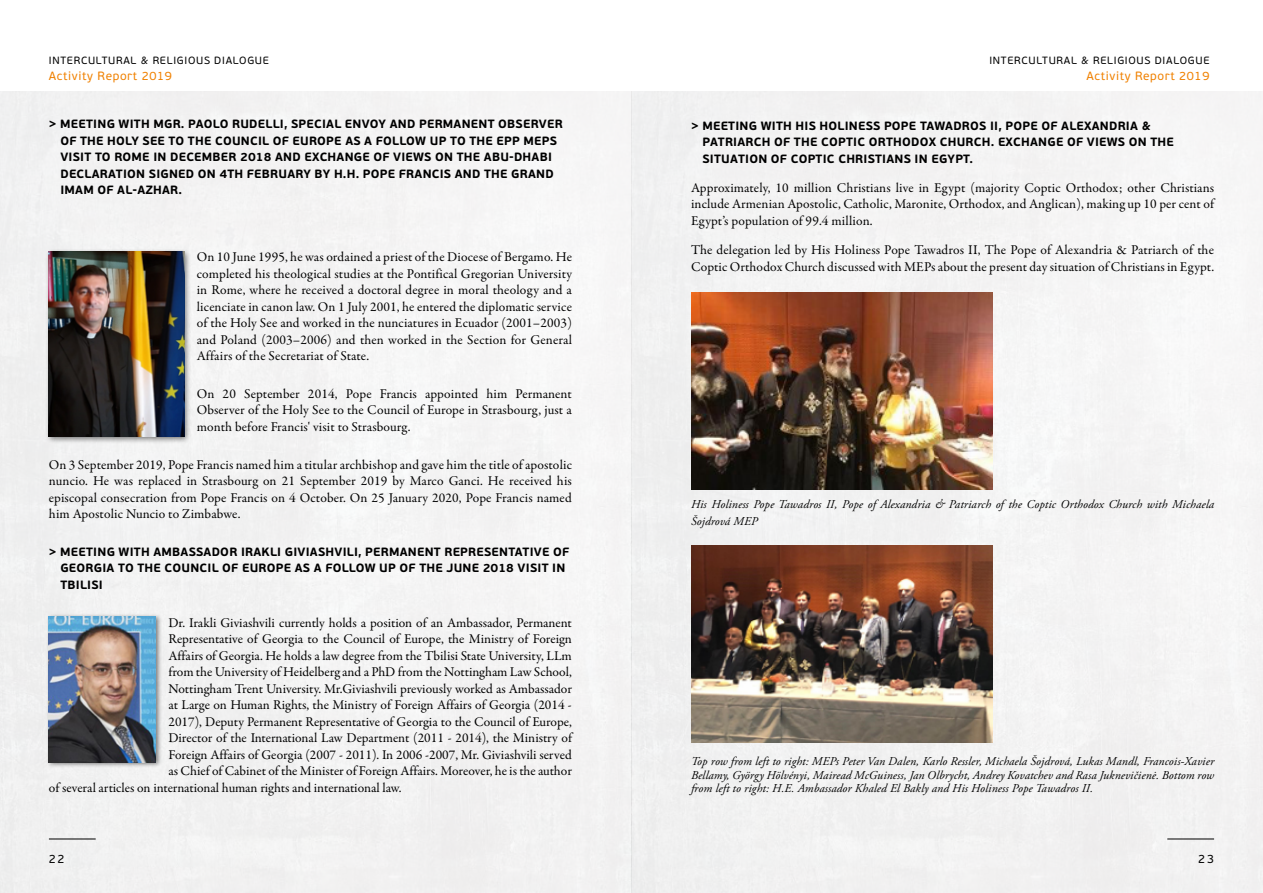
<style>
.page{position:relative;width:1263px;height:893px;background:#fff}
.page>*{position:absolute;margin:0;border:0;box-sizing:border-box;transform-origin:0 0}
.t1{font:13.5px/16.5px "Garamond Premr Pro";color:#000;text-align:justify}
.t2{font:700 12px/16.5px "PF Beau Sans Pro";letter-spacing:.02em;color:#000}
.t3{font:italic 12px/13.5px "Adobe Garamond Pro";letter-spacing:.01em;color:#000}
.t4{font:12px "PF Beau Sans Pro";letter-spacing:.05em;color:#f08100}
.t5{font:12px "PF Beau Sans Pro";color:#000}
.t6{font:10.5px "PF Beau Sans Pro";letter-spacing:.07em;color:#000}
</style>
<div class="page">
<div style="left:0;top:91px;width:1263px;height:802px;background:#f3f3f3"></div>
<hr style="left:49px;top:839px;width:47px;height:1px;background:#000">
<hr style="left:1167px;top:839px;width:47px;height:1px;background:#000">
<div style="left:45px;top:248px;width:147px;height:196px;background:#000;opacity:.5"></div>
<img style="left:49px;top:252px;width:135px;height:184px">
<div style="left:46px;top:613px;width:116px;height:155px;background:#000;opacity:.5"></div>
<img style="left:49px;top:617px;width:107px;height:145px">
<img style="left:691px;top:292px;width:302px;height:197px">
<img style="left:691px;top:545px;width:302px;height:197px">
<p class="t6" style="left:49px;top:55px;width:221px">INTERCULTURAL &amp; RELIGIOUS DIALOGUE</p>
<p class="t4" style="left:49px;top:69px;width:124px">Activity Report 2019</p>
<p class="t2" style="left:60px;top:116px;width:504px;text-indent:-12px">&gt; MEETING WITH MGR. PAOLO RUDELLI, SPECIAL ENVOY AND PERMANENT OBSERVER OF THE HOLY SEE TO THE COUNCIL OF EUROPE AS A FOLLOW UP TO THE EPP MEPS VISIT TO ROME IN DECEMBER 2018 AND EXCHANGE OF VIEWS ON THE ABU-DHABI DECLARATION SIGNED ON 4TH FEBRUARY BY H.H. POPE FRANCIS AND THE GRAND IMAM OF AL-AZHAR.</p>
<p class="t1" style="left:197px;top:249px;width:377px">On 10 June 1995, he was ordained a priest of the Diocese of Bergamo. He completed his theological studies at the Pontifical Gregorian University in Rome, where he received a doctoral degree in moral theology and a licenciate in canon law. On 1 July 2001, he entered the diplomatic service of the Holy See and worked in the nunciatures in Ecuador (2001–2003) and Poland (2003–2006) and then worked in the Section for General Affairs of the Secretariat of State.</p>
<p class="t1" style="left:197px;top:386px;width:377px">On 20 September 2014, Pope Francis appointed him Permanent Observer of the Holy See to the Council of Europe in Strasbourg, just a month before Francis' visit to Strasbourg.</p>
<p class="t1" style="left:49px;top:456px;width:525px">On 3 September 2019, Pope Francis named him a titular archbishop and gave him the title of apostolic nuncio. He was replaced in Strasbourg on 21 September 2019 by Marco Ganci. He received his episcopal consecration from Pope Francis on 4 October. On 25 January 2020, Pope Francis named him Apostolic Nuncio to Zimbabwe.</p>
<p class="t2" style="left:60px;top:544px;width:510px;text-indent:-12px">&gt; MEETING WITH AMBASSADOR IRAKLI GIVIASHVILI, PERMANENT REPRESENTATIVE OF<br>GEORGIA TO THE COUNCIL OF EUROPE AS A FOLLOW UP OF THE JUNE 2018 VISIT IN<br>TBILISI</p>
<p class="t1" style="left:168px;top:614px;width:405px">Dr. Irakli Giviashvili currently holds a position of an Ambassador, Permanent</p>
<p class="t1" style="left:168px;top:631px;width:405px">Representative of Georgia to the Council of Europe, the Ministry of Foreign</p>
<p class="t1" style="left:168px;top:647px;width:405px">Affairs of Georgia. He holds a law degree from the Tbilisi State University, LLm</p>
<p class="t1" style="left:168px;top:664px;width:405px">from the University of Heidelberg and a PhD from the Nottingham Law School,</p>
<p class="t1" style="left:168px;top:680px;width:405px">Nottingham Trent University. Mr.Giviashvili previously worked as Ambassador</p>
<p class="t1" style="left:168px;top:697px;width:405px">at Large on Human Rights, the Ministry of Foreign Affairs of Georgia (2014 -</p>
<p class="t1" style="left:168px;top:713px;width:405px">2017), Deputy Permanent Representative of Georgia to the Council of Europe,</p>
<p class="t1" style="left:168px;top:730px;width:405px">Director of the International Law Department (2011 - 2014), the Ministry of</p>
<p class="t1" style="left:168px;top:746px;width:405px">Foreign Affairs of Georgia (2007 - 2011). In 2006 -2007, Mr. Giviashvili served</p>
<p class="t1" style="left:168px;top:763px;width:405px">as Chief of Cabinet of the Minister of Foreign Affairs. Moreover, he is the author</p>
<p class="t1" style="left:49px;top:779px;width:354px">of several articles on international human rights and international law.</p>
<p class="t6" style="left:989px;top:55px;width:221px">INTERCULTURAL &amp; RELIGIOUS DIALOGUE</p>
<p class="t4" style="left:1086px;top:69px;width:124px">Activity Report 2019</p>
<p class="t2" style="left:702px;top:117px;width:473px;text-indent:-12px">&gt; MEETING WITH HIS HOLINESS POPE TAWADROS II, POPE OF ALEXANDRIA &amp;<br>PATRIARCH OF THE COPTIC ORTHODOX CHURCH. EXCHANGE OF VIEWS ON THE<br>SITUATION OF COPTIC CHRISTIANS IN EGYPT.</p>
<p class="t1" style="left:691px;top:180px;width:525px">Approximately, 10 million Christians live in Egypt (majority Coptic Orthodox; other Christians include Armenian Apostolic, Catholic, Maronite, Orthodox, and Anglican), making up 10 per cent of Egypt’s population of 99.4 million.</p>
<p class="t1" style="left:691px;top:242px;width:525px">The delegation led by His Holiness Pope Tawadros II, The Pope of Alexandria &amp; Patriarch of the<br>Coptic Orthodox Church discussed with MEPs about the present day situation of Christians in Egypt.</p>
<p class="t3" style="left:691px;top:496px;width:525px;line-height:16.5px">His Holiness Pope Tawadros II, Pope of Alexandria &amp; Patriarch of the Coptic Orthodox Church with Michaela<br>Šojdrová MEP</p>
<p class="t3" style="left:691px;top:755px;width:525px;text-align:justify">Top row from left to right: MEPs Peter Van Dalen, Karlo Ressler, Michaela Šojdrová, Lukas Mandl, Francois-Xavier Bellamy, György Hölvényi, Mairead McGuiness, Jan Olbrycht, Andrey Kovatchev and Rasa Juknevičienė. Bottom row from left to right: H.E. Ambassador Khaled El Bakly and His Holiness Pope Tawadros II.</p>
<p class="t5" style="left:49px;top:852px;width:17px">22</p>
<p class="t5" style="left:1198px;top:852px;width:17px">23</p>
</div>
